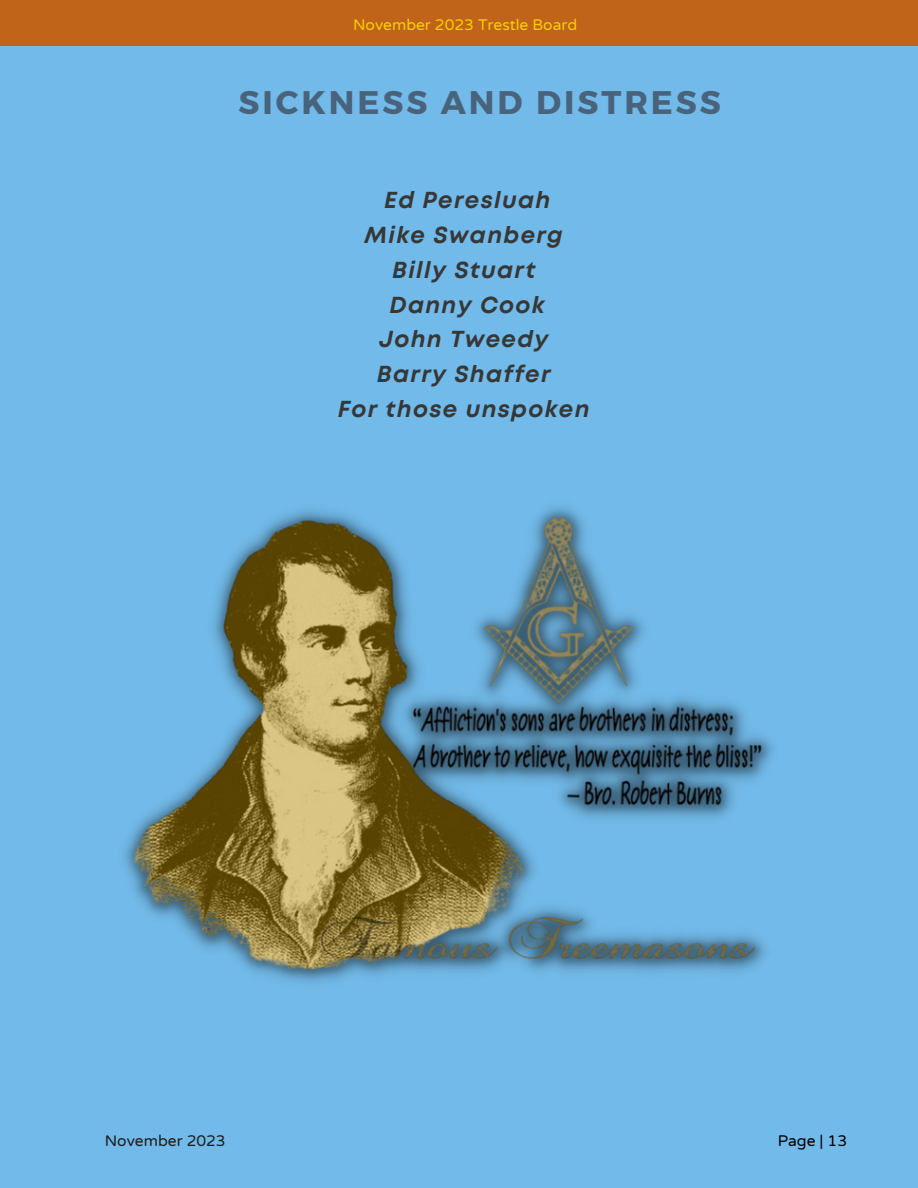
<style>
.page{position:relative;width:918px;height:1188px;background:#72bae9}
.page>*{position:absolute;margin:0;border:0;box-sizing:border-box;transform-origin:0 0}
.t1{font:700 32.7px "Montserrat";letter-spacing:.09em;color:#49637c}
.t2{font:italic 700 23.1px "Mont";letter-spacing:.06em;color:#373737}
.t3{font:15.6px "Varela Round";color:#f8ce06}
.t4{font:15.6px "Varela Round";color:#1c1c1c}
.t5{font:15.6px "Varela Round";color:#000}
</style>
<div class="page">
<div style="left:0;top:0;width:918px;height:46px;background:#c06419"></div>
<img style="left:124px;top:506px;width:649px;height:477px">
<p class="t3" style="left:353px;top:16px;width:226px">November 2023 Trestle Board</p>
<p class="t1" style="left:239px;top:81px;width:484px">SICKNESS AND DISTRESS</p>
<p class="t2" style="left:384px;top:191px;width:168px">Ed Peresluah</p>
<p class="t2" style="left:365px;top:226px;width:200px">Mike Swanberg</p>
<p class="t2" style="left:392px;top:261px;width:145px">Billy Stuart</p>
<p class="t2" style="left:390px;top:296px;width:157px">Danny Cook</p>
<p class="t2" style="left:379px;top:331px;width:171px">John Tweedy</p>
<p class="t2" style="left:377px;top:366px;width:175px">Barry Shaffer</p>
<p class="t2" style="left:338px;top:400px;width:253px">For those unspoken</p>
<p class="t4" style="left:105px;top:1131px;width:122px">November 2023</p>
<p class="t5" style="left:778px;top:1131px;width:71px">Page | 13</p>
</div>
